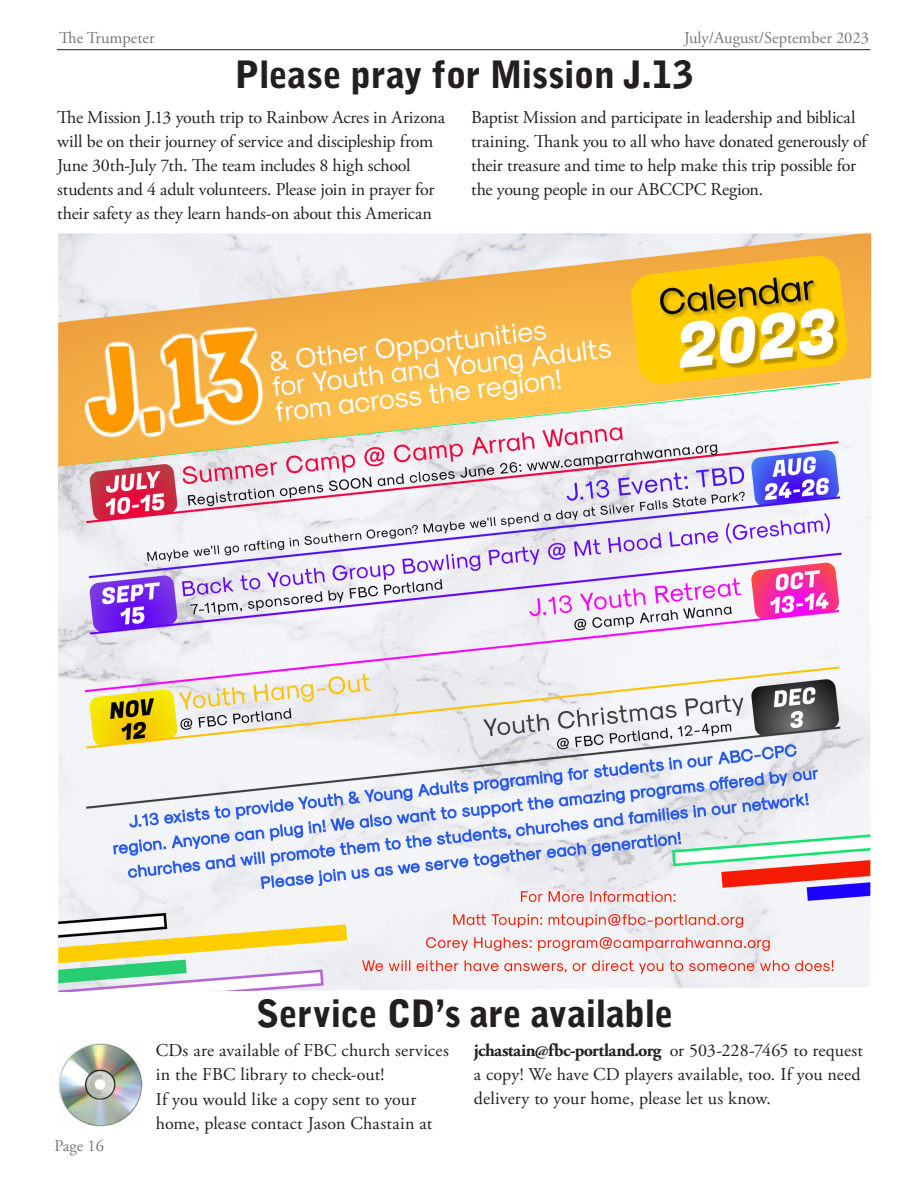
<style>
.page{position:relative;width:918px;height:1188px;background:#fff}
.page>*{position:absolute;margin:0;border:0;box-sizing:border-box;transform-origin:0 0}
.t1{font:900 37.5px "Bell Gothic Std";letter-spacing:-.01em;color:#231f20}
.t2{font:18px/24px "Adobe Garamond Pro";letter-spacing:-.005em;color:#231f20}
.t3{font:16.5px "Adobe Garamond Pro";color:#76787b}
.s1{font-weight:700}
</style>
<div class="page">
<hr style="left:57px;top:49px;width:813px;height:1px;background:#231f20">
<img style="left:58px;top:233px;width:813px;height:308px">
<img style="left:58px;top:380px;width:812px;height:612px">
<img style="left:59px;top:1043px;width:83px;height:83px">
<p class="t3" style="left:59px;top:27px;width:97px">The Trumpeter</p>
<p class="t3" style="left:684px;top:27px;width:187px">July/August/September 2023</p>
<p class="t1" style="left:235px;top:52px;width:461px">Please pray for Mission J.13</p>
<p class="t2" style="left:57px;top:106px;width:390px">The Mission J.13 youth trip to Rainbow Acres in Arizona will be on their journey of service and discipleship from June 30th-July 7th. The team includes 8 high school students and 4 adult volunteers. Please join in prayer for their safety as they learn hands-on about this American</p>
<p class="t2" style="left:471px;top:106px;width:397px">Baptist Mission and participate in leadership and biblical training. Thank you to all who have donated generously of their treasure and time to help make this trip possible for the young people in our ABCCPC Region.</p>
<p class="t3" style="left:55px;top:1136px;width:51px">Page 16</p>
<p class="t1" style="left:256px;top:992px;width:419px">Service CD’s are available</p>
<p class="t2" style="left:156px;top:1038px;width:295px;line-height:24.5px">CDs are available of FBC church services in the FBC library to check-out!<br>If you would like a copy sent to your home, please contact Jason Chastain at</p>
<p class="t2" style="left:474px;top:1039px;width:391px"><span class="s1">jchastain@fbc-portland.org</span> or 503-228-7465 to request a copy! We have CD players available, too. If you need delivery to your home, please let us know.</p>
</div>
